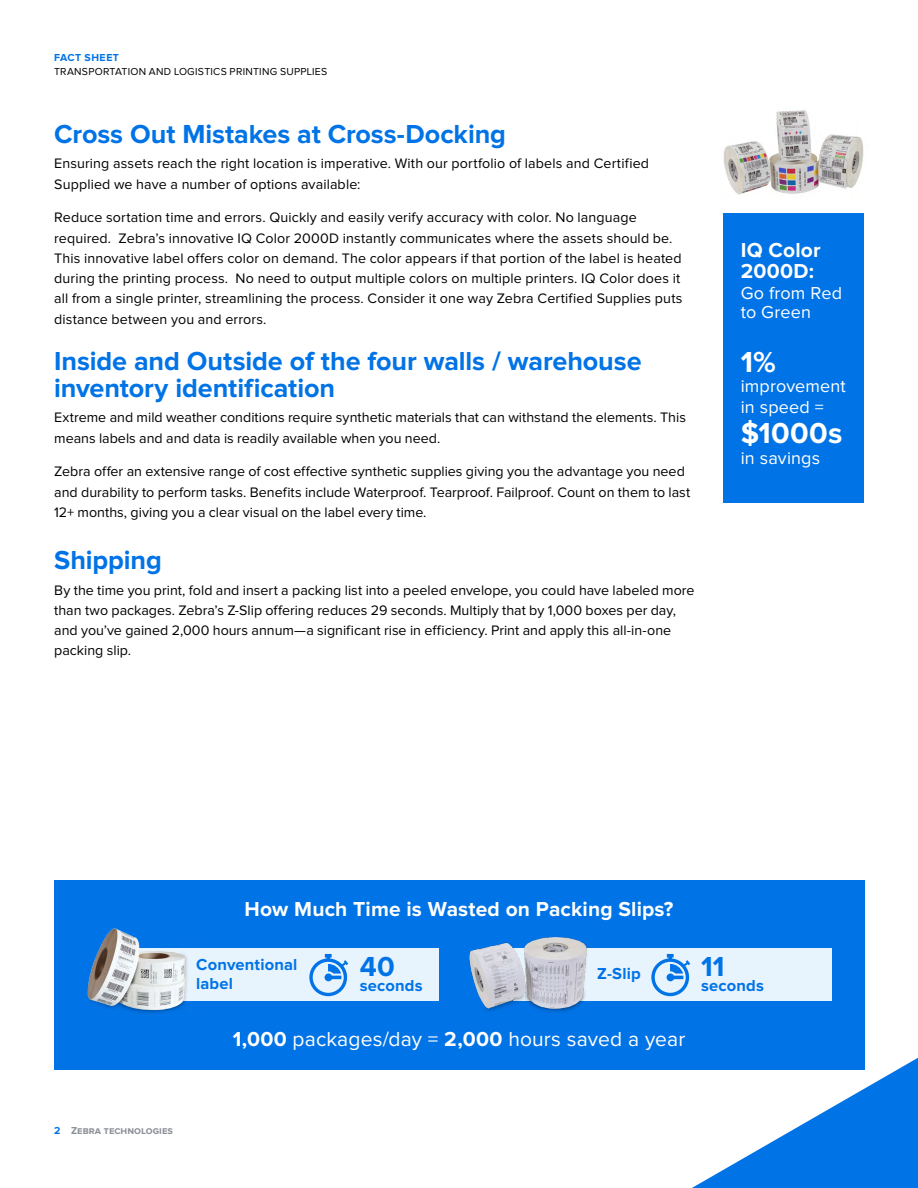
<style>
.page{position:relative;width:918px;height:1188px;background:#fff}
.page>*{position:absolute;margin:0;border:0;box-sizing:border-box;transform-origin:0 0}
.t1{font:700 30px "Proxima Nova";letter-spacing:.015em;color:#fff}
.t2{font:700 28.5px "Proxima Nova";color:#0073e6}
.t3{font:700 27px/27px "Proxima Nova";letter-spacing:-.005em;color:#0073e6}
.t4{font:700 21px/21px "Proxima Nova";letter-spacing:.01em;color:#fff}
.t5{font:21px "Proxima Nova";letter-spacing:.005em;color:#fff}
.t6{font:18px/19.5px "Proxima Nova";letter-spacing:.01em;color:#fff}
.t7{font:700 16.5px/18.8px "Proxima Nova";letter-spacing:.015em;color:#0073e6}
.t8{font:14.25px/20.2px "Proxima Nova";letter-spacing:.005em;color:#000}
.t9{font:10.5px "Proxima Nova";letter-spacing:.025em;color:#000}
.t10{font:700 10.5px "Proxima Nova";color:#8e9299}
.t11{font:700 10.5px "Proxima Nova";letter-spacing:.05em;color:#0073e6}
.s1{font-weight:700}
.s2{color:#0073e6}
</style>
<div class="page">
<div style="left:54px;top:881px;width:810px;height:188px;background:#0073e6"></div>
<div style="left:120px;top:948px;width:319px;height:52px;background:#e7f3fd"></div>
<div style="left:513px;top:948px;width:319px;height:52px;background:#e7f3fd"></div>
<img style="left:87px;top:928px;width:117px;height:85px">
<img style="left:469px;top:937px;width:122px;height:75px">
<div style="left:724px;top:213px;width:140px;height:290px;background:#0073e6"></div>
<svg style="left:309px;top:954px;width:39px;height:42px"></svg>
<svg style="left:651px;top:954px;width:39px;height:42px"></svg>
<img style="left:723px;top:110px;width:141px;height:85px">
<svg style="left:668px;top:1050px;width:250px;height:138px"></svg>
<p class="t11" style="left:54px;top:53px;width:67px">FACT SHEET</p>
<p class="t9" style="left:54px;top:67px;width:275px">TRANSPORTATION AND LOGISTICS PRINTING SUPPLIES</p>
<h3 class="t3" style="left:54px;top:121px;width:453px">Cross Out Mistakes at Cross-Docking</h3>
<p class="t8" style="left:54px;top:154px;width:596px">Ensuring assets reach the right location is imperative. With our portfolio of labels and Certified<br>Supplied we have a number of options available:</p>
<p class="t8" style="left:54px;top:208px;width:630px">Reduce sortation time and errors. Quickly and easily verify accuracy with color. No language required. Zebra’s innovative IQ Color 2000D instantly communicates where the assets should be.<br>This innovative label offers color on demand. The color appears if that portion of the label is heated during the printing process. No need to output multiple colors on multiple printers. IQ Color does it all from a single printer, streamlining the process. Consider it one way Zebra Certified Supplies puts distance between you and errors.</p>
<h3 class="t3" style="left:54px;top:348px;width:589px">Inside and Outside of the four walls / warehouse inventory identification</h3>
<p class="t8" style="left:54px;top:408px;width:633px">Extreme and mild weather conditions require synthetic materials that can withstand the elements. This means labels and and data is readily available when you need.</p>
<p class="t8" style="left:54px;top:462px;width:638px">Zebra offer an extensive range of cost effective synthetic supplies giving you the advantage you need and durability to perform tasks. Benefits include Waterproof. Tearproof. Failproof. Count on them to last<br>12+ months, giving you a clear visual on the label every time.</p>
<h3 class="t3" style="left:54px;top:548px;width:109px">Shipping</h3>
<p class="t8" style="left:54px;top:580px;width:642px">By the time you print, fold and insert a packing list into a peeled envelope, you could have labeled more than two packages. Zebra’s Z-Slip offering reduces 29 seconds. Multiply that by 1,000 boxes per day, and you’ve gained 2,000 hours annum—a significant rise in efficiency. Print and apply this all-in-one packing slip.</p>
<h3 class="t4" style="left:741px;top:240px;width:82px">IQ Color<br>2000D:</h3>
<p class="t6" style="left:741px;top:284px;width:103px">Go from Red to Green</p>
<h1 class="t1" style="left:741px;top:348px;width:37px">1%</h1>
<p class="t6" style="left:741px;top:376px;width:107px;line-height:21px">improvement in speed =</p>
<h1 class="t1" style="left:741px;top:419px;width:103px">$1000s</h1>
<p class="t6" style="left:741px;top:449px;width:81px">in savings</p>
<h3 class="t4" style="left:245px;top:899px;width:430px">How Much Time is Wasted on Packing Slips?</h3>
<h2 class="t2" style="left:360px;top:953px;width:36px">40</h2>
<p class="t7" style="left:360px;top:977px;width:64px">seconds</p>
<p class="t7" style="left:196px;top:956px;width:103px">Conventional label</p>
<p class="t7" style="left:597px;top:964px;width:45px">Z-Slip</p>
<h3 class="t5" style="left:233px;top:1029px;width:454px"><span class="s1">1,000</span> packages/day = <span class="s1">2,000</span> hours saved a year</h3>
<h2 class="t2" style="left:701px;top:953px;width:25px">11</h2>
<p class="t7" style="left:701px;top:977px;width:64px">seconds</p>
<p class="t10" style="left:54px;top:1125px;width:120px"><span class="s2">2</span> Zebra technologies</p>
</div>
